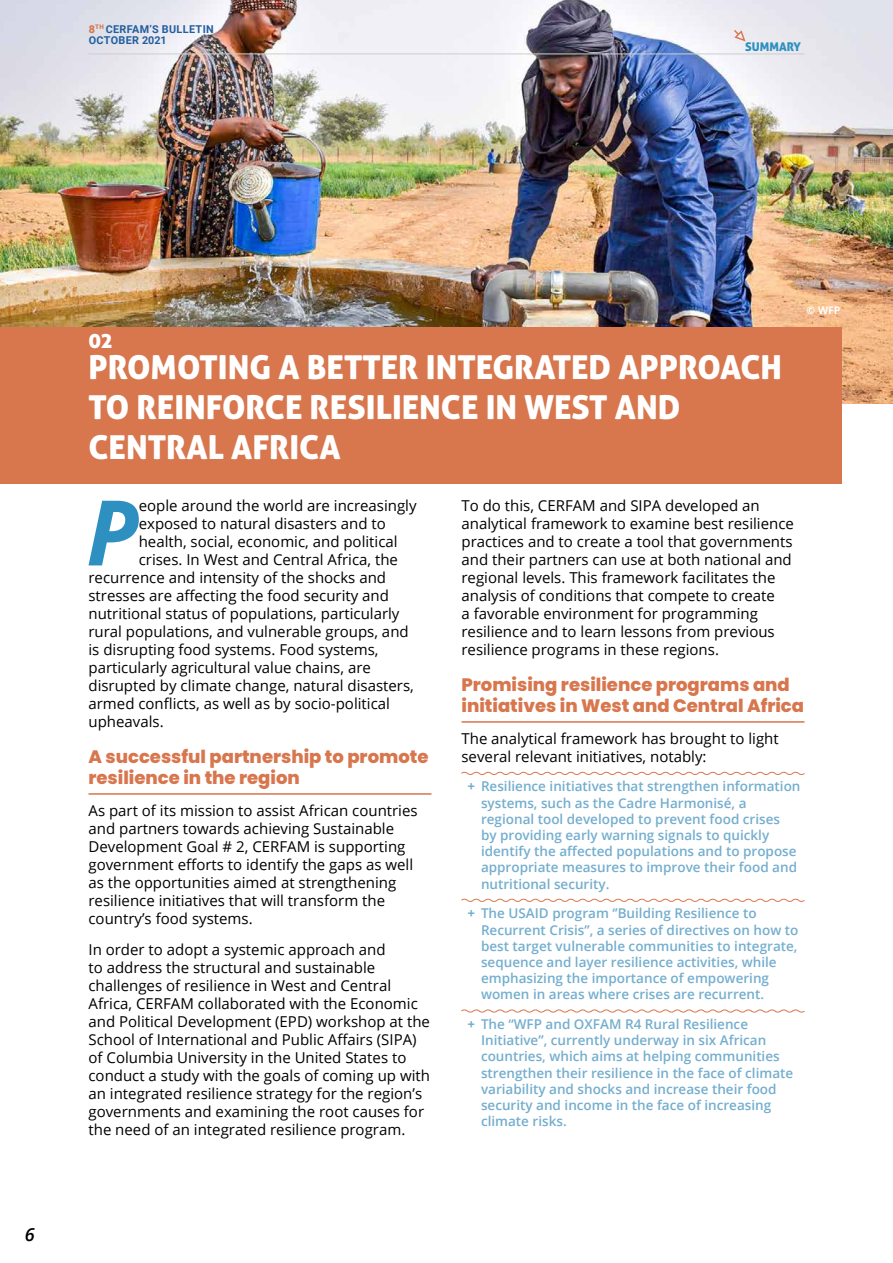
<style>
.page{position:relative;width:893px;height:1263px;background:#fff}
.page>*{position:absolute;margin:0;border:0;box-sizing:border-box;transform-origin:0 0}
.t1{font:italic 700 90.6px "Open Sans";color:#2e90c0}
.t2{font:33px/39.6px "Aller Display";color:#fff}
.t3{font:21.45px "Aller Display";color:#fff}
.t4{font:800 18px/21.6px "Poppins";color:#d8764d}
.t5{font:italic 600 18px "Open Sans";color:#000}
.t6{font:15px/18px "Open Sans";color:#000}
.t7{font:600 13.5px/16.2px "Open Sans";color:#74aece}
.t8{font:12px "Aller Display";color:#2e90c0}
.t9{font:700 10.8px/10.8px "Roboto";letter-spacing:.035em;color:#215e9e}
.t10{font:700 10.5px "Open Sans";color:#fff}
.s1{font-weight:900;color:#d8764d}
.s2{font-weight:700;font-style:italic}
</style>
<div class="page">
<hr style="left:88px;top:793px;width:343px;height:2px;background:#d8764d">
<hr style="left:461px;top:721px;width:343px;height:2px;background:#d8764d">
<svg style="left:461px;top:771px;width:344px;height:4px"></svg>
<svg style="left:461px;top:898px;width:344px;height:4px"></svg>
<svg style="left:461px;top:1009px;width:344px;height:4px"></svg>
<img style="left:0;top:0;width:893px;height:403px">
<div style="left:0;top:327px;width:842px;height:156px;background:#d8764d"></div>
<hr style="left:88px;top:54px;width:716px;height:1px;background:#cdcfd0">
<svg style="left:734px;top:30px;width:12px;height:12px"></svg>
<p class="t9" style="left:89px;top:23px;width:127px"><span class="s1">8</span><sup>TH</sup> CERFAM’S BULLETIN<br>OCTOBER 2021</p>
<p class="t8" style="left:745px;top:39px;width:57px">SUMMARY</p>
<p class="t5" style="left:25px;top:1222px;width:11px">6</p>
<h3 class="t3" style="left:88px;top:326px;width:25px">02</h3>
<h2 class="t2" style="left:88px;top:347px;width:695px">PROMOTING A BETTER INTEGRATED APPROACH<br>TO REINFORCE RESILIENCE IN WEST AND<br>CENTRAL AFRICA</h2>
<p class="t10" style="left:806px;top:303px;width:35px">© WFP</p>
<h1 class="t1" style="left:86px;top:469px;width:54px">P</h1>
<p class="t6" style="left:139px;top:497px;width:279px">eople around the world are increasingly</p>
<p class="t6" style="left:139px;top:515px;width:249px">exposed to natural disasters and to</p>
<p class="t6" style="left:139px;top:533px;width:260px">health, social, economic, and political</p>
<p class="t6" style="left:139px;top:551px;width:261px">crises. In West and Central Africa, the</p>
<p class="t6" style="left:88px;top:569px;width:299px">recurrence and intensity of the shocks and</p>
<p class="t6" style="left:88px;top:587px;width:302px">stresses are affecting the food security and</p>
<p class="t6" style="left:88px;top:605px;width:313px">nutritional status of populations, particularly</p>
<p class="t6" style="left:88px;top:623px;width:322px">rural populations, and vulnerable groups, and</p>
<p class="t6" style="left:88px;top:641px;width:292px">is disrupting food systems. Food systems,</p>
<p class="t6" style="left:88px;top:659px;width:284px">particularly agricultural value chains, are</p>
<p class="t6" style="left:88px;top:677px;width:327px">disrupted by climate change, natural disasters,</p>
<p class="t6" style="left:88px;top:695px;width:303px">armed conflicts, as well as by socio-political</p>
<p class="t6" style="left:88px;top:713px;width:77px">upheavals.</p>
<p class="t4" style="left:88px;top:745px;width:341px">A successful partnership to promote resilience in the region</p>
<p class="t6" style="left:88px;top:801px;width:331px">As part of its mission to assist African countries and partners towards achieving Sustainable Development Goal # 2, CERFAM is supporting government efforts to identify the gaps as well as the opportunities aimed at strengthening resilience initiatives that will transform the country’s food systems.</p>
<p class="t6" style="left:88px;top:940px;width:343px">In order to adopt a systemic approach and<br>to address the structural and sustainable challenges of resilience in West and Central Africa, CERFAM collaborated with the Economic and Political Development (EPD) workshop at the School of International and Public Affairs (SIPA) of Columbia University in the United States to conduct a study with the goals of coming up with an integrated resilience strategy for the region’s governments and examining the root causes for the need of an integrated resilience program.</p>
<p class="t6" style="left:461px;top:497px;width:334px">To do this, CERFAM and SIPA developed an analytical framework to examine best resilience practices and to create a tool that governments and their partners can use at both national and regional levels. This framework facilitates the analysis of conditions that compete to create<br>a favorable environment for programming resilience and to learn lessons from previous resilience programs in these regions.</p>
<p class="t4" style="left:461px;top:673px;width:344px">Promising resilience programs and initiatives in West and Central Africa</p>
<p class="t6" style="left:461px;top:729px;width:319px">The analytical framework has brought to light several relevant initiatives, notably:</p>
<p class="t7" style="left:481px;top:778px;width:321px;text-indent:-14px"><span class="s2">+</span> Resilience initiatives that strengthen information systems, such as the Cadre Harmonisé, a regional tool developed to prevent food crises<br>by providing early warning signals to quickly identify the affected populations and to propose appropriate measures to improve their food and nutritional security.</p>
<p class="t7" style="left:481px;top:905px;width:319px;text-indent:-14px"><span class="s2">+</span> The USAID program ‘’Building Resilience to Recurrent Crisis’’, a series of directives on how to best target vulnerable communities to integrate, sequence and layer resilience activities, while emphasizing the importance of empowering women in areas where crises are recurrent.</p>
<p class="t7" style="left:481px;top:1016px;width:314px;text-indent:-14px"><span class="s2">+</span> The “WFP and OXFAM R4 Rural Resilience Initiative”, currently underway in six African countries, which aims at helping communities strengthen their resilience in the face of climate variability and shocks and increase their food security and income in the face of increasing climate risks.</p>
</div>
